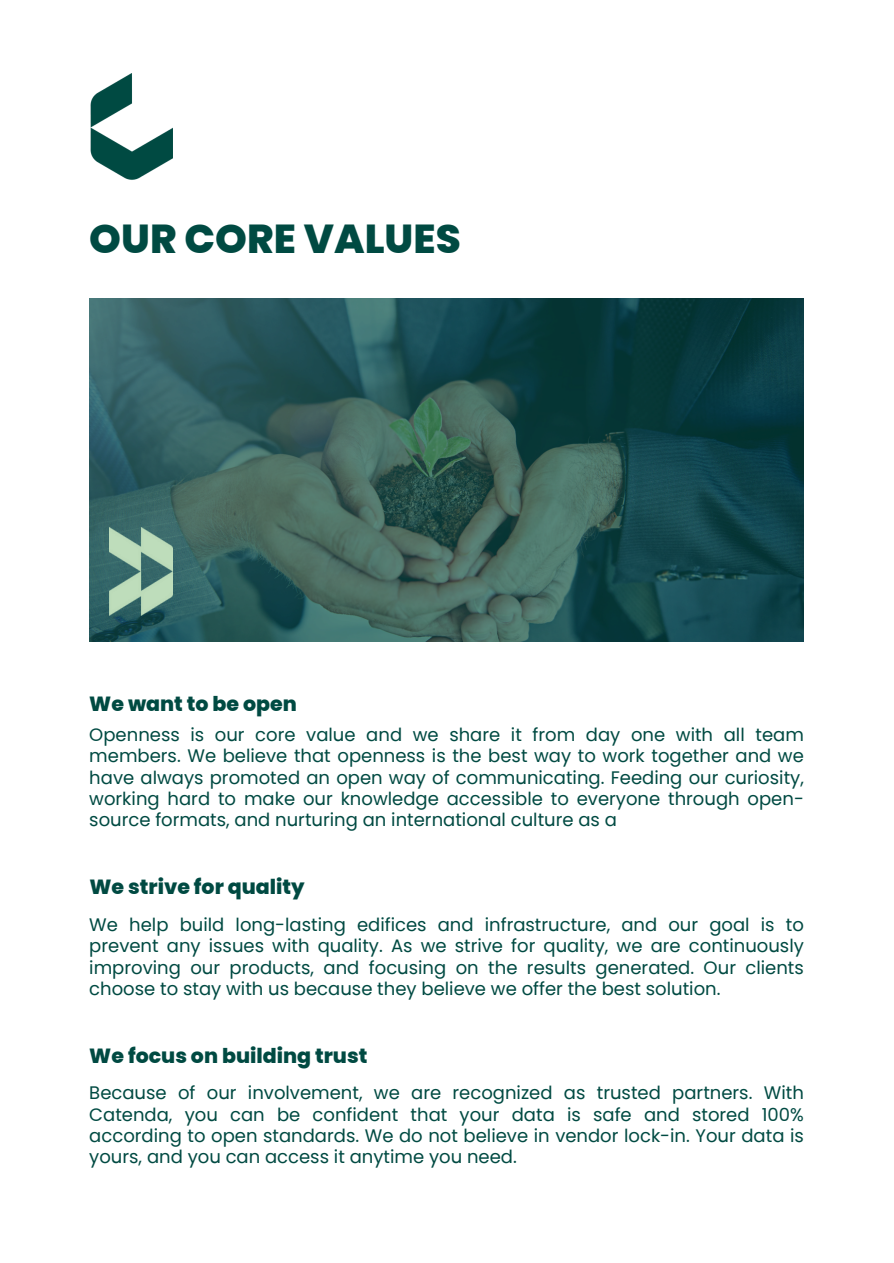
<style>
.page{position:relative;width:894px;height:1263px;background:#fff}
.page>*{position:absolute;margin:0;border:0;box-sizing:border-box;transform-origin:0 0}
.t1{font:800 40.5px "DVN Poppins";color:#004a42}
.t2{font:800 20.55px "DVN Poppins";color:#004a42}
.t3{font:18px/21.5px "DVN Poppins";color:#004a42;text-align:justify}
</style>
<div class="page">
<img style="left:90px;top:73px;width:83px;height:107px">
<svg style="left:89px;top:299px;width:715px;height:343px;background:#285554"></svg>
<img style="left:110px;top:528px;width:63px;height:88px">
<p class="t1" style="left:89px;top:211px;width:373px">OUR CORE VALUES</p>
<h2 class="t2" style="left:89px;top:690px;width:209px">We want to be open</h2>
<p class="t3" style="left:89px;top:724px;width:716px">Openness is our core value and we share it from day one with all team members. We believe that openness is the best way to work together and we have always promoted an open way of communicating. Feeding our curiosity, working hard to make our knowledge accessible to everyone through open&shy;source formats, and nurturing an international culture as a</p>
<p class="t2" style="left:89px;top:873px;width:217px">We strive for quality</p>
<h2 class="t3" style="left:89px;top:914px;width:716px">We help build long-lasting edifices and infrastructure, and our goal is to prevent any issues with quality. As we strive for quality, we are continuously improving our products, and focusing on the results generated. Our clients choose to stay with us because they believe we offer the best solution.</h2>
<p class="t2" style="left:89px;top:1041px;width:280px">We focus on building trust</p>
<h2 class="t3" style="left:89px;top:1082px;width:716px">Because of our involvement, we are recognized as trusted partners. With Catenda, you can be confident that your data is safe and stored 100% according to open standards. We do not believe in vendor lock-in. Your data is yours, and you can access it anytime you need.</h2>
</div>
